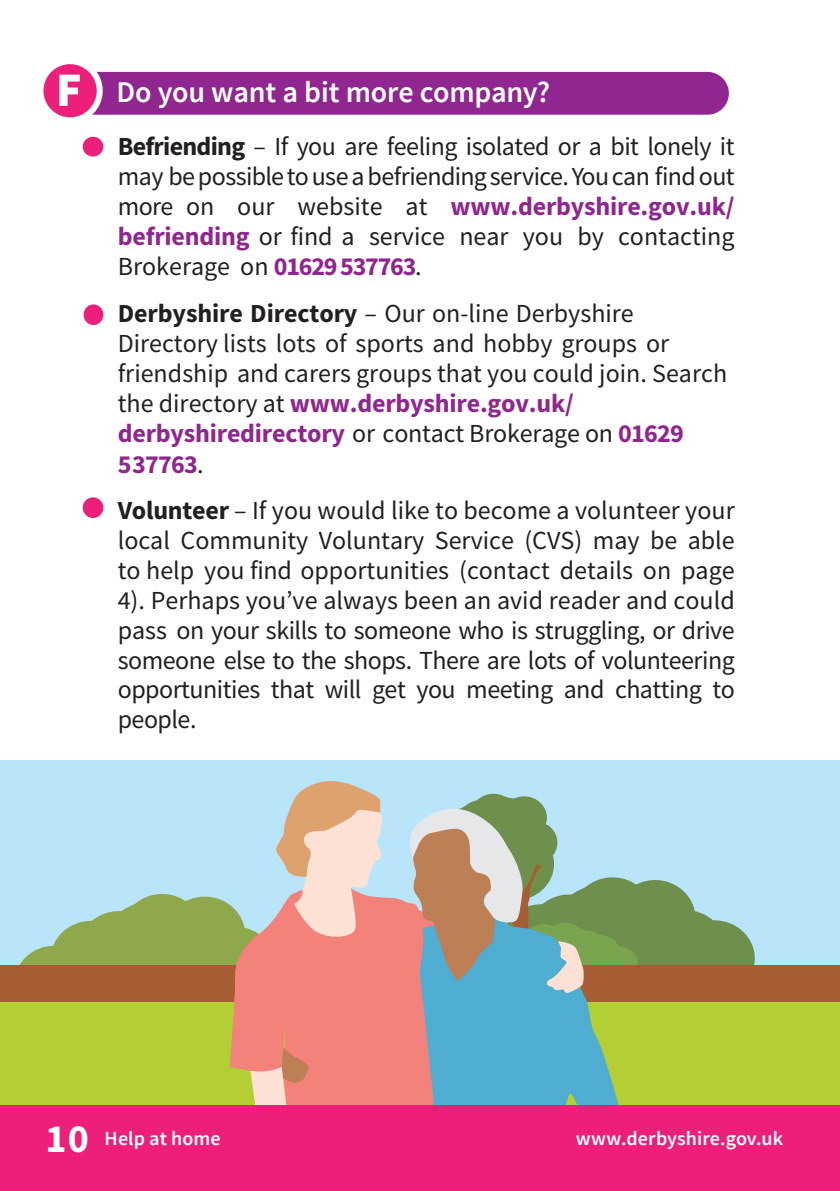
<style>
.page{position:relative;width:840px;height:1191px;background:#fff}
.page>*{position:absolute;margin:0;border:0;box-sizing:border-box;transform-origin:0 0}
.t1{font:600 30px "Source Sans Pro";letter-spacing:-.005em;color:#fff}
.t2{font:26px/29.8px "Source Sans Pro";color:#231f20;text-align:justify}
.t3{font:600 20px "Source Sans Pro";letter-spacing:.005em;color:#fff}
.s1{font-weight:700}
.s2{font-weight:700;color:#90268f}
.s3{font-weight:700;font-size:40px}
</style>
<div class="page">
<svg style="left:40px;top:61px;width:60px;height:59px"></svg>
<div style="left:37px;top:58px;width:66px;height:65px;border:6px solid #fff;border-radius:50%"></div>
<svg style="left:59px;top:72px;width:669px;height:43px;background:#972d92"></svg>
<div style="left:83px;top:137px;width:20px;height:20px;background:#ee1e7b;border-radius:50%"></div>
<div style="left:83px;top:304px;width:20px;height:21px;background:#ee1e7b;border-radius:50%"></div>
<div style="left:83px;top:497px;width:20px;height:21px;background:#ee1e7b;border-radius:50%"></div>
<div style="left:0;top:760px;width:839px;height:297px;background:#b9e5fa"></div>
<div style="left:614px;top:880px;width:81px;height:76px;background:#6f8f4d;border-radius:50%"></div>
<div style="left:571px;top:877px;width:81px;height:76px;background:#6f8f4d;border-radius:50%"></div>
<div style="left:673px;top:920px;width:81px;height:76px;background:#6f8f4d;border-radius:50%"></div>
<div style="left:645px;top:910px;width:80px;height:76px;background:#6f8f4d;border-radius:50%"></div>
<div style="left:546px;top:883px;width:120px;height:114px;background:#6f8f4d;border-radius:50%"></div>
<div style="left:501px;top:796px;width:45px;height:43px;background:#6f8f4d;border-radius:50%"></div>
<svg style="left:470px;top:793px;width:46px;height:45px"></svg>
<div style="left:464px;top:797px;width:77px;height:72px;background:#6f8f4d;border-radius:50%"></div>
<div style="left:51px;top:921px;width:80px;height:76px;background:#8fa84c;border-radius:50%"></div>
<div style="left:164px;top:896px;width:81px;height:77px;background:#8fa84c;border-radius:50%"></div>
<div style="left:122px;top:894px;width:80px;height:76px;background:#8fa84c;border-radius:50%"></div>
<div style="left:14px;top:945px;width:81px;height:77px;background:#8fa84c;border-radius:50%"></div>
<div style="left:78px;top:911px;width:81px;height:76px;background:#8fa84c;border-radius:50%"></div>
<div style="left:97px;top:900px;width:119px;height:113px;background:#8fa84c;border-radius:50%"></div>
<div style="left:597px;top:946px;width:40px;height:34px;background:#7ba44f;border-radius:50%"></div>
<div style="left:0;top:964px;width:839px;height:93px;background:#a75d33"></div>
<div style="left:0;top:1002px;width:839px;height:109px;background:#b3cf34"></div>
<svg style="left:438px;top:930px;width:189px;height:176px;fill:#4eadd0"></svg>
<svg style="left:382px;top:897px;width:56px;height:209px;background:#dd8785"></svg>
<svg style="left:400px;top:803px;width:184px;height:190px"></svg>
<svg style="left:230px;top:781px;width:152px;height:325px"></svg>
<div style="left:0;top:1106px;width:839px;height:85px;background:#ee1e7b"></div>
<h2 class="t1" style="left:116px;top:73px;width:435px">Do you want a bit more company?</h2>
<p class="t2" style="left:118px;top:131px;width:618px"><span class="s1">Befriending</span> – If you are feeling isolated or a bit lonely it may bepossibletouseabefriendingservice.Youcan findout more on our website at <span class="s2">www.derbyshire.gov.uk/ befriending</span> or find a service near you by contacting Brokerage on <span class="s2">01629 537763</span>.</p>
<p class="t2" style="left:118px;top:298px;width:610px;text-align:left"><span class="s1">Derbyshire Directory</span> – Our on-line Derbyshire Directory lists lots of sports and hobby groups or friendship and carers groups that you could join. Search the directory at <span class="s2">www.derbyshire.gov.uk/ derbyshiredirectory</span> or contact Brokerage on <span class="s2">01629<br>537763</span>.</p>
<p class="t2" style="left:118px;top:495px;width:618px"><span class="s1">Volunteer</span> – If you would like to become a volunteer your local Community Voluntary Service (CVS) may be able to help you find opportunities (contact details on page 4). Perhaps you’ve always been an avid reader and could pass on your skills to someone who is struggling, or drive someone else to the shops. There are lots of volunteering opportunities that will get you meeting and chatting to people.</p>
<p class="t3" style="left:45px;top:1125px;width:177px"><span class="s3">10</span> Help at home</p>
<p class="t3" style="left:575px;top:1125px;width:209px">www.derbyshire.gov.uk</p>
</div>
